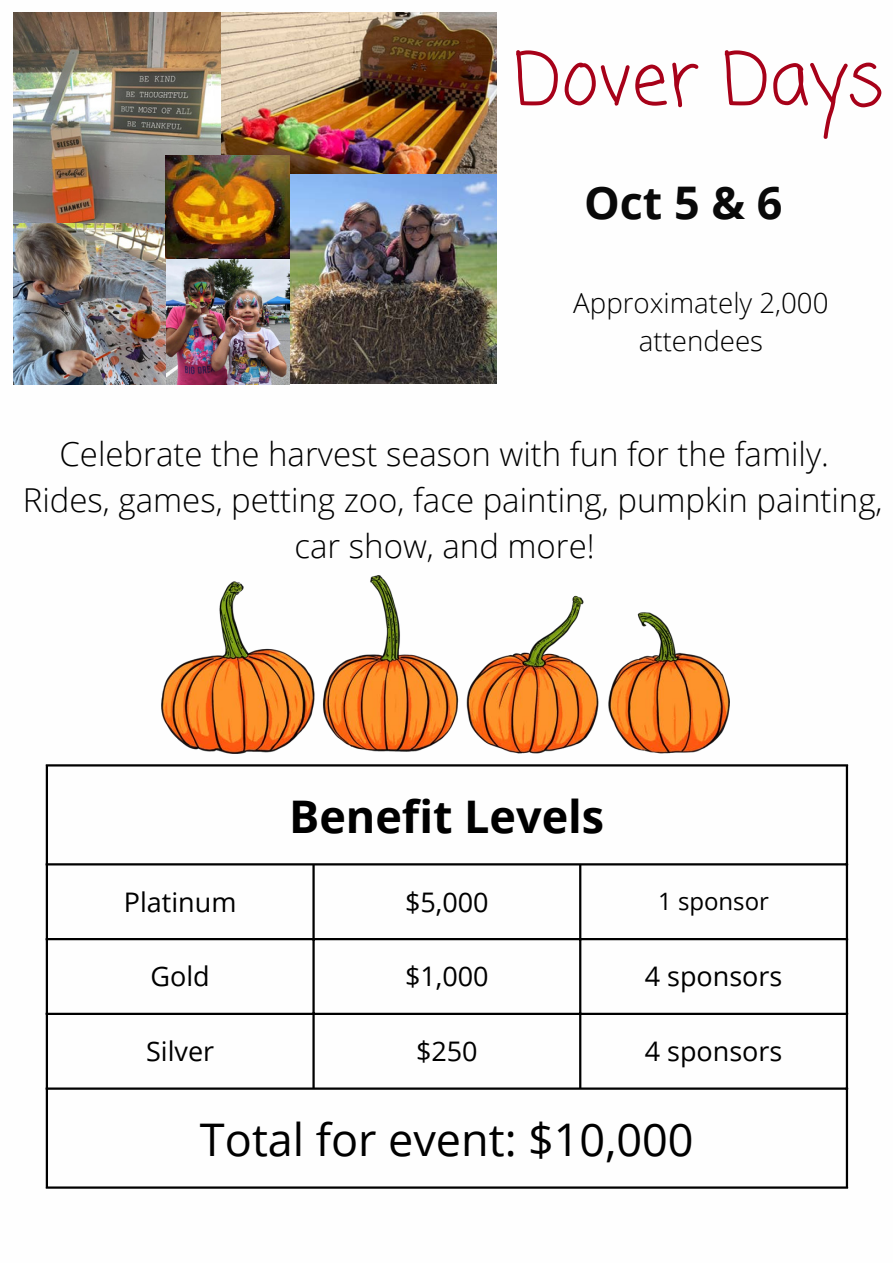
<style>
.page{position:relative;width:893px;height:1264px;background:#fff}
.page>*{position:absolute;margin:0;border:0;box-sizing:border-box;transform-origin:0 0}
.t1{font:72px "Coming Soon";color:#a70119}
.t2{font:45px "Open Sans";color:#000}
.t3{font:700 45px "Open Sans";color:#000}
.t4{font:700 45px "Open Sans";color:#090909}
.t5{font:300 33px/46px "Open Sans";color:#000;text-align:center}
.t6{font:300 27.75px/38.7px "Open Sans";color:#000;text-align:center}
.t7{font:27px "Open Sans";color:#000}
.t8{font:24px "Open Sans";color:#000}
</style>
<div class="page">
<img style="left:14px;top:13px;width:207px;height:246px">
<img style="left:222px;top:13px;width:274px;height:162px">
<img style="left:240px;top:175px;width:256px;height:209px">
<img style="left:165px;top:259px;width:124px;height:125px">
<img style="left:14px;top:224px;width:151px;height:160px">
<img style="left:165px;top:156px;width:125px;height:102px">
<hr style="left:46px;top:766px;width:2px;height:420px;background:#000">
<hr style="left:312px;top:865px;width:3px;height:222px;background:#000">
<hr style="left:579px;top:865px;width:2px;height:222px;background:#000">
<hr style="left:845px;top:766px;width:3px;height:420px;background:#000">
<hr style="left:46px;top:764px;width:802px;height:2px;background:#000">
<hr style="left:46px;top:863px;width:802px;height:2px;background:#000">
<hr style="left:46px;top:938px;width:802px;height:2px;background:#000">
<hr style="left:46px;top:1012px;width:802px;height:2px;background:#000">
<hr style="left:46px;top:1087px;width:802px;height:2px;background:#000">
<hr style="left:46px;top:1186px;width:802px;height:2px;background:#000">
<img style="left:162px;top:576px;width:567px;height:177px">
<p class="t1" style="left:514px;top:30px;width:371px">Dover Days</p>
<p class="t4" style="left:584px;top:170px;width:200px">Oct 5 &amp; 6</p>
<p class="t6" style="left:573px;top:282px;width:257px">Approximately 2,000 attendees</p>
<p class="t5" style="left:23px;top:429px;width:861px">Celebrate the harvest season with fun for the family.<br>Rides, games, petting zoo, face painting, pumpkin painting, car show, and more!</p>
<p class="t3" style="left:289px;top:784px;width:316px">Benefit Levels</p>
<p class="t7" style="left:124px;top:882px;width:114px">Platinum</p>
<p class="t7" style="left:405px;top:882px;width:85px">$5,000</p>
<p class="t8" style="left:658px;top:884px;width:112px">1 sponsor</p>
<p class="t7" style="left:150px;top:957px;width:61px">Gold</p>
<p class="t7" style="left:405px;top:957px;width:85px">$1,000</p>
<p class="t7" style="left:644px;top:957px;width:139px">4 sponsors</p>
<p class="t7" style="left:146px;top:1032px;width:69px">Silver</p>
<p class="t7" style="left:416px;top:1032px;width:63px">$250</p>
<p class="t7" style="left:644px;top:1032px;width:139px">4 sponsors</p>
<p class="t2" style="left:200px;top:1107px;width:495px">Total for event: $10,000</p>
</div>
